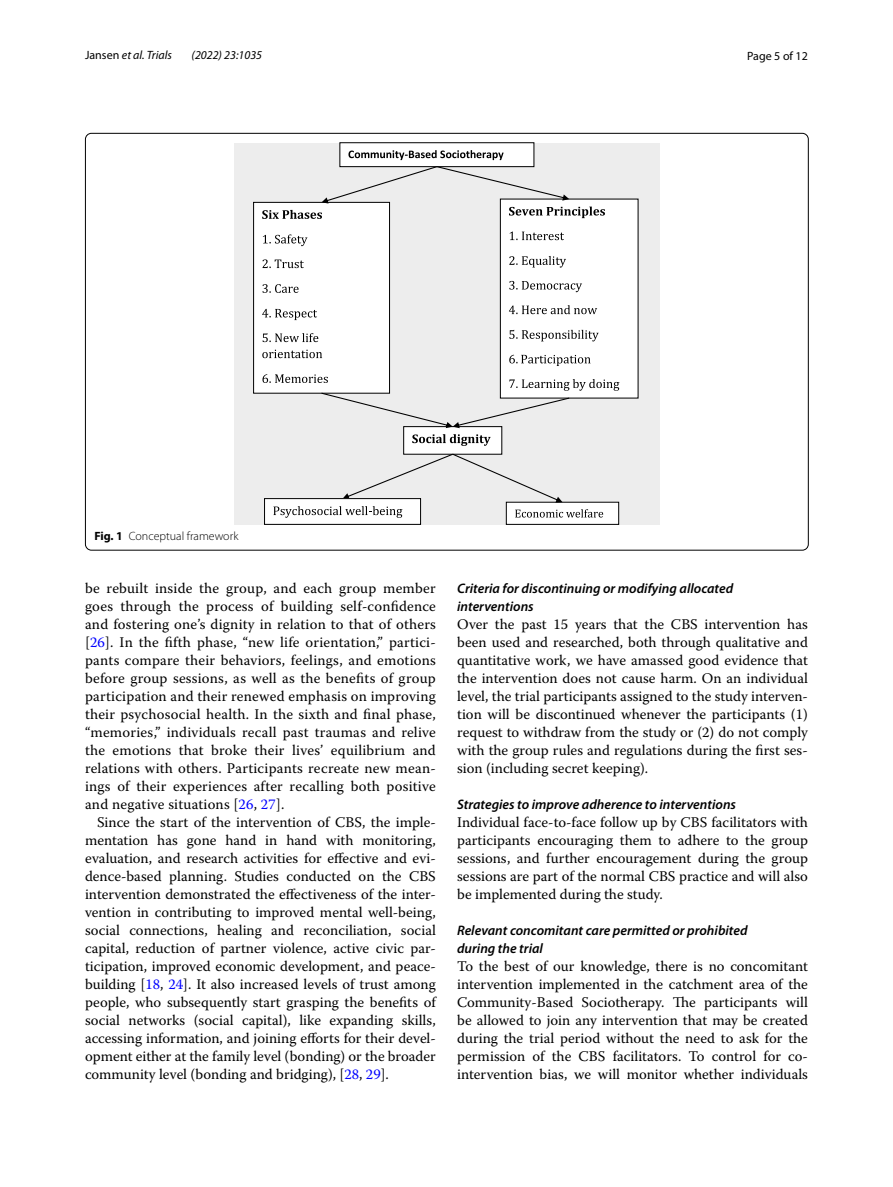
<style>
.page{position:relative;width:893px;height:1187px;background:#fff}
.page>*{position:absolute;margin:0;border:0;box-sizing:border-box;transform-origin:0 0}
.t1{font:14.7px/18px "Warnock Pro";color:#000;text-align:justify}
.t2{font:italic 600 13.8px/18px "Myriad Pro";color:#000}
.t3{font:italic 12px "Myriad Pro";color:#000}
.t4{font:300 12px "Myriad Pro";color:#000}
.t5{font:12px "Myriad Pro";color:#000}
.s1{font-style:normal}
.s2{font-weight:700}
.s3{color:#00f}
</style>
<div class="page">
<div style="left:234px;top:143px;width:425px;height:381px;background:#ededed"></div>
<div style="left:339px;top:142px;width:195px;height:25px;background:#fff;border:1px solid #000"></div>
<svg style="left:348px;top:150px;width:156px;height:10px"></svg>
<div style="left:403px;top:426px;width:99px;height:28px;background:#fff"></div>
<svg style="left:412px;top:434px;width:79px;height:12px"></svg>
<div style="left:253px;top:202px;width:137px;height:191px;background:#fff;border:1px solid #000"></div>
<svg style="left:263px;top:234px;width:44px;height:12px"></svg>
<svg style="left:262px;top:259px;width:42px;height:9px"></svg>
<svg style="left:263px;top:284px;width:36px;height:9px"></svg>
<svg style="left:262px;top:309px;width:55px;height:11px"></svg>
<svg style="left:263px;top:333px;width:55px;height:9px"></svg>
<svg style="left:262px;top:350px;width:60px;height:8px"></svg>
<div style="left:500px;top:199px;width:138px;height:199px;background:#fff;border:1px solid #000"></div>
<svg style="left:510px;top:231px;width:54px;height:9px"></svg>
<svg style="left:509px;top:256px;width:57px;height:11px"></svg>
<svg style="left:509px;top:281px;width:73px;height:11px"></svg>
<svg style="left:509px;top:305px;width:88px;height:9px"></svg>
<svg style="left:509px;top:330px;width:90px;height:11px"></svg>
<svg style="left:509px;top:355px;width:82px;height:11px"></svg>
<div style="left:506px;top:502px;width:113px;height:22px;background:#fff"></div>
<svg style="left:262px;top:166px;width:343px;height:53px"></svg>
<svg style="left:262px;top:374px;width:357px;height:54px"></svg>
<div style="left:265px;top:498px;width:156px;height:26px;background:#fff"></div>
<svg style="left:273px;top:453px;width:330px;height:65px"></svg>
<p class="t3" style="left:85px;top:48px;width:88px"><span class="s1">Jansen</span> et al. Trials</p>
<p class="t3" style="left:192px;top:48px;width:72px">(2022) 23:1035</p>
<p class="t5" style="left:747px;top:48px;width:62px">Page 5 of 12</p>
<p class="t4" style="left:94px;top:529px;width:145px"><span class="s2">Fig. 1</span> Conceptual framework</p>
<p class="t1" style="left:85px;top:579px;width:352px">be rebuilt inside the group, and each group member goes through the process of building self-confidence and fostering one’s dignity in relation to that of others [<span class="s3">26</span>]. In the fifth phase, “new life orientation,” partici&shy;pants compare their behaviors, feelings, and emotions before group sessions, as well as the benefits of group participation and their renewed emphasis on improving their psychosocial health. In the sixth and final phase, “memories,” individuals recall past traumas and relive the emotions that broke their lives’ equilibrium and relations with others. Participants recreate new mean&shy;ings of their experiences after recalling both positive and negative situations [<span class="s3">26</span>, <span class="s3">27</span>].</p>
<p class="t1" style="left:85px;top:813px;width:352px;text-indent:12px">Since the start of the intervention of CBS, the imple&shy;mentation has gone hand in hand with monitoring, evaluation, and research activities for effective and evi&shy;dence-based planning. Studies conducted on the CBS intervention demonstrated the effectiveness of the inter&shy;vention in contributing to improved mental well-being, social connections, healing and reconciliation, social capital, reduction of partner violence, active civic par&shy;ticipation, improved economic development, and peace&shy;building [<span class="s3">18</span>, <span class="s3">24</span>]. It also increased levels of trust among people, who subsequently start grasping the benefits of social networks (social capital), like expanding skills, accessing information, and joining efforts for their devel&shy;opment either at the family level (bonding) or the broader community level (bonding and bridging), [<span class="s3">28</span>, <span class="s3">29</span>].</p>
<p class="t2" style="left:457px;top:578px;width:278px">Criteria for discontinuing or modifying allocated interventions</p>
<p class="t1" style="left:457px;top:614px;width:352px">Over the past 15 years that the CBS intervention has been used and researched, both through qualitative and quantitative work, we have amassed good evidence that the intervention does not cause harm. On an individual level, the trial participants assigned to the study interven&shy;tion will be discontinued whenever the participants (1) request to withdraw from the study or (2) do not comply with the group rules and regulations during the first ses&shy;sion (including secret keeping).</p>
<p class="t2" style="left:457px;top:794px;width:280px">Strategies to improve adherence to interventions</p>
<p class="t1" style="left:457px;top:812px;width:352px">Individual face-to-face follow up by CBS facilitators with participants encouraging them to adhere to the group sessions, and further encouragement during the group sessions are part of the normal CBS practice and will also be implemented during the study.</p>
<p class="t2" style="left:457px;top:920px;width:292px">Relevant concomitant care permitted or prohibited during the trial</p>
<p class="t1" style="left:457px;top:956px;width:352px">To the best of our knowledge, there is no concomitant intervention implemented in the catchment area of the Community-Based Sociotherapy. The participants will be allowed to join any intervention that may be created during the trial period without the need to ask for the permission of the CBS facilitators. To control for co&shy;intervention bias, we will monitor whether individuals</p>
</div>
